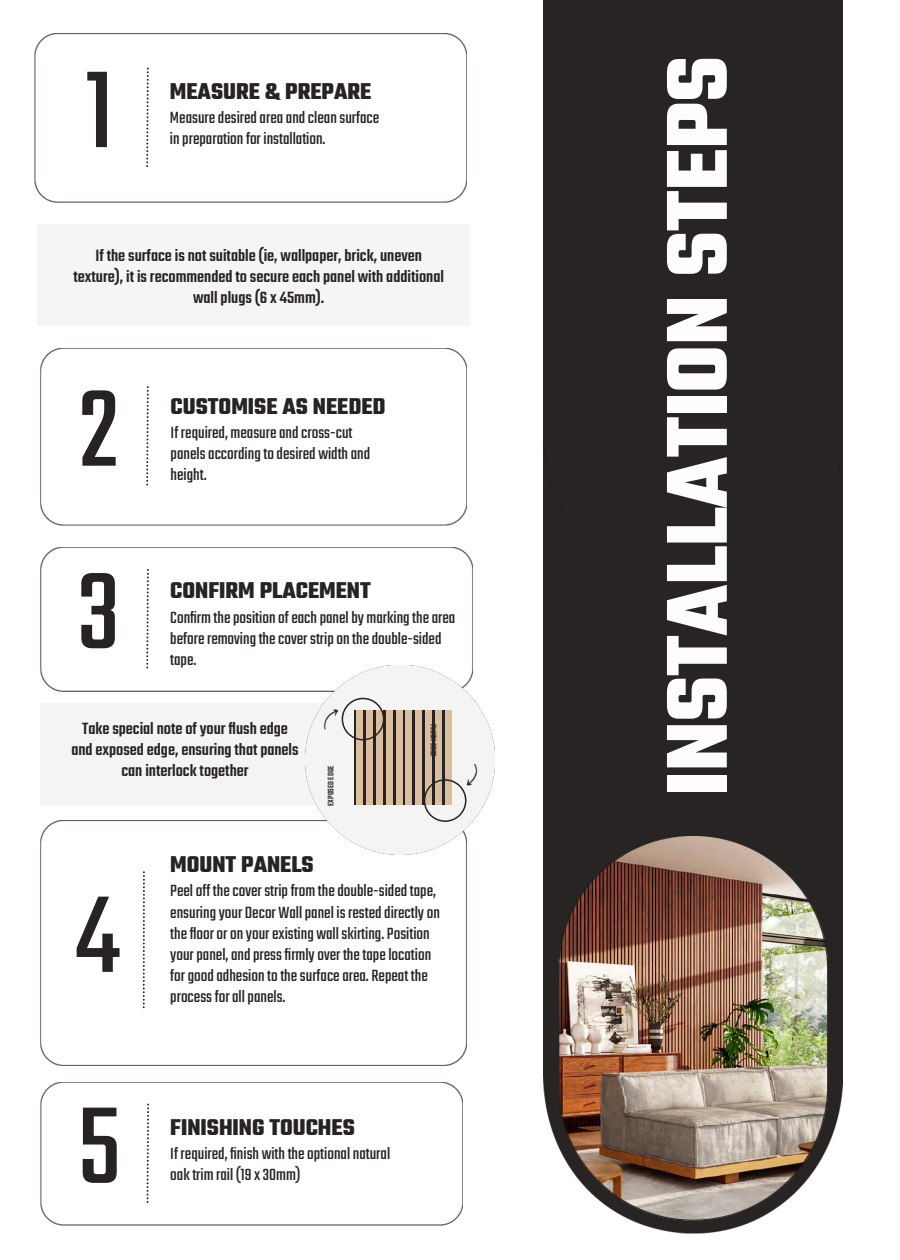
<style>
.page{position:relative;width:900px;height:1260px;background:#fff}
.page>*{position:absolute;margin:0;border:0;box-sizing:border-box;transform-origin:0 0}
.t1{font:120.31px "Teko";color:#262322}
.t2{font:120.25px "Teko";color:#262322}
.t3{font:700 93.19px "Teko";color:#fdfdfc}
.t4{font:700 24.75px "Teko";color:#262322}
.t5{font:700 24.69px "Teko";color:#262322}
.t6{font:17.94px/21.1px "Teko";color:#262322}
.t7{font:500 17.94px/21.1px "Teko";color:#262322;text-align:center}
.t8{font:500 17.88px/21.1px "Teko";color:#262322;text-align:center}
.t9{font:500 8.75px "Teko";color:#262322}
</style>
<div class="page">
<img style="left:34px;top:34px;width:433px;height:168px">
<svg style="left:146px;top:68px;width:3px;height:99px"></svg>
<img style="left:40px;top:348px;width:427px;height:177px">
<svg style="left:146px;top:386px;width:3px;height:100px"></svg>
<img style="left:40px;top:548px;width:432px;height:143px">
<svg style="left:146px;top:569px;width:3px;height:99px"></svg>
<img style="left:40px;top:820px;width:426px;height:246px">
<img style="left:305px;top:666px;width:189px;height:189px">
<svg style="left:354px;top:710px;width:91px;height:95px;background:#524840"></svg>
<div style="left:357px;top:710px;width:6px;height:95px;background:#dbbea0"></div>
<div style="left:367px;top:710px;width:6px;height:95px;background:#dbbea0"></div>
<div style="left:377px;top:710px;width:6px;height:95px;background:#dbbea0"></div>
<div style="left:386px;top:710px;width:6px;height:95px;background:#dbbea0"></div>
<div style="left:396px;top:710px;width:6px;height:95px;background:#dbbea0"></div>
<div style="left:406px;top:710px;width:6px;height:95px;background:#dbbea0"></div>
<div style="left:416px;top:710px;width:6px;height:95px;background:#dbbea0"></div>
<div style="left:426px;top:710px;width:6px;height:95px;background:#dbbea0"></div>
<div style="left:435px;top:710px;width:6px;height:95px;background:#dbbea0"></div>
<div style="left:445px;top:710px;width:6px;height:95px;background:#dbbea0"></div>
<svg style="left:143px;top:871px;width:2px;height:137px"></svg>
<div style="left:37px;top:225px;width:433px;height:101px;background:#f5f5f4"></div>
<img style="left:40px;top:1082px;width:423px;height:144px">
<svg style="left:147px;top:1104px;width:2px;height:99px"></svg>
<svg style="left:342px;top:698px;width:42px;height:42px"></svg>
<svg style="left:424px;top:779px;width:43px;height:43px"></svg>
<img style="left:320px;top:709px;width:19px;height:21px">
<img style="left:465px;top:764px;width:15px;height:23px">
<div style="left:544px;top:586px;width:298px;height:648px;background:#272423"></div>
<div style="left:544px;top:0;width:298px;height:586px;background:#272423"></div>
<img style="left:558px;top:836px;width:270px;height:385px">
<h1 class="t1" style="left:85px;top:44px;width:30px">1</h1>
<h3 class="t4" style="left:170px;top:75px;width:203px">MEASURE &amp; PREPARE</h3>
<p class="t6" style="left:170px;top:108px;width:211px">Measure desired area and clean surface in preparation for installation.</p>
<p class="t7" style="left:73px;top:246px;width:372px">If the surface is not suitable (ie, wallpaper, brick, uneven texture), it is recommended to secure each panel with additional wall plugs (6 x 45mm).</p>
<h1 class="t1" style="left:79px;top:363px;width:41px">2</h1>
<h3 class="t4" style="left:171px;top:390px;width:216px">CUSTOMISE AS NEEDED</h3>
<p class="t6" style="left:171px;top:424px;width:201px">If required, measure and cross-cut panels according to desired width and height.</p>
<h2 class="t2" style="left:78px;top:545px;width:44px">3</h2>
<h3 class="t5" style="left:170px;top:575px;width:202px">CONFIRM PLACEMENT</h3>
<p class="t6" style="left:170px;top:608px;width:287px">Confirm the position of each panel by marking the area before removing the cover strip on the double-sided tape.</p>
<p class="t8" style="left:71px;top:719px;width:229px">Take special note of your flush edge and exposed edge, ensuring that panels can interlock together</p>
<p class="t9" style="left:326px;top:806px;width:42px;rotate:-90deg">EXPOSED EDGE</p>
<p class="t9" style="left:439px;top:724px;width:34px;rotate:90deg">FLUSH EDGE</p>
<h2 class="t2" style="left:76px;top:869px;width:45px">4</h2>
<h2 class="t2" style="left:78px;top:1080px;width:45px">5</h2>
<h3 class="t5" style="left:170px;top:849px;width:145px">MOUNT PANELS</h3>
<p class="t6" style="left:170px;top:882px;width:271px">Peel off the cover strip from the double-sided tape, ensuring your Decor Wall panel is rested directly on the floor or on your existing wall skirting. Position your panel, and press firmly over the tape location for good adhesion to the surface area. Repeat the process for all panels.</p>
<h3 class="t5" style="left:170px;top:1111px;width:186px">FINISHING TOUCHES</h3>
<p class="t6" style="left:170px;top:1144px;width:221px">If required, finish with the optional natural oak trim rail (19 x 30mm)</p>
<h3 class="t3" style="left:638px;top:795px;width:740px;rotate:-90deg">INSTALLATION STEPS</h3>
</div>
